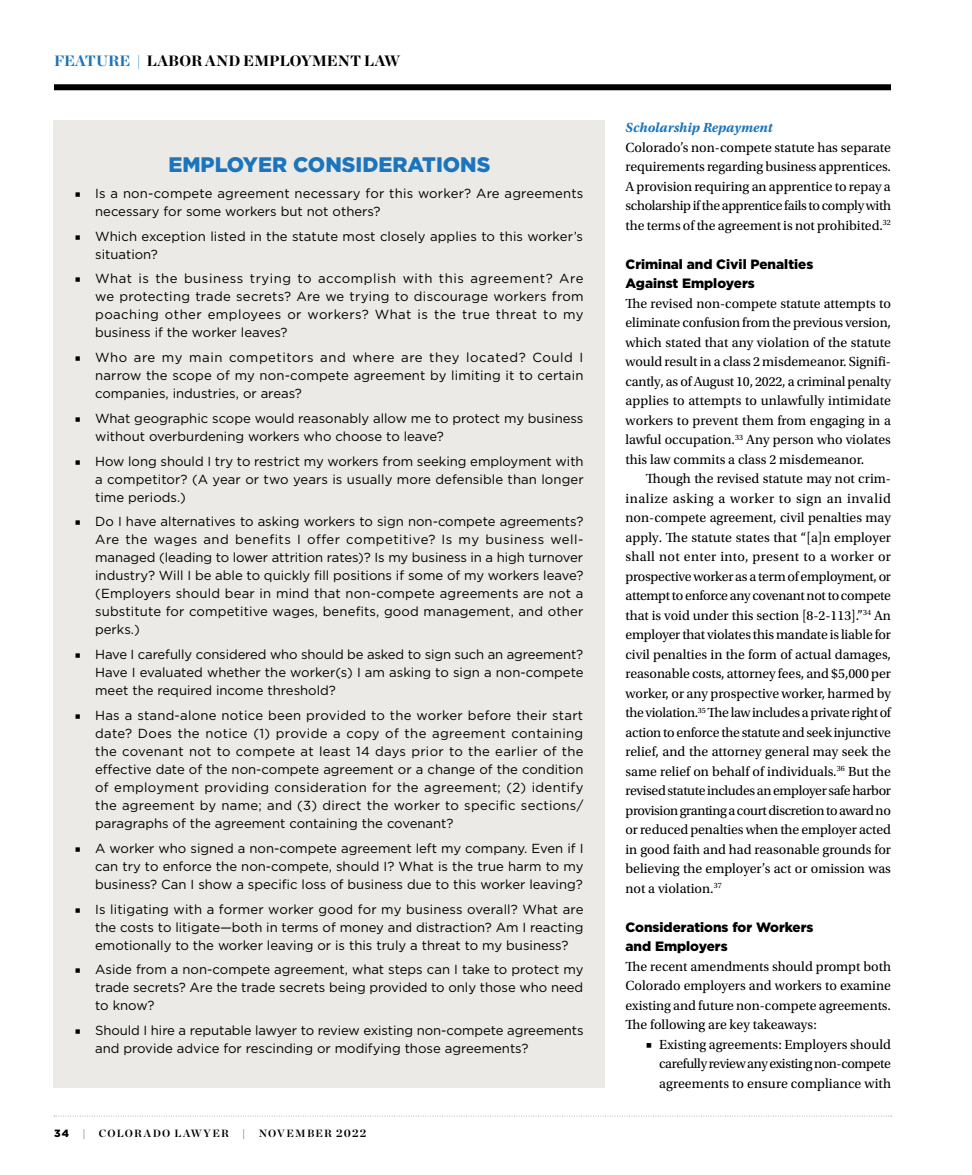
<style>
.page{position:relative;width:972px;height:1175px;background:#fff}
.page>*{position:absolute;margin:0;border:0;box-sizing:border-box;transform-origin:0 0}
.t1{font:900 21px "Gotham";color:#1c75bc}
.t2{font:900 15px "Chronicle Display";color:#000}
.t3{font:13.8px/19.5px "Utopia Std";color:#000;text-align:justify}
.t4{font:italic 700 13.8px "Utopia Std";color:#1c75bc}
.t5{font:900 13.5px/19.5px "Gotham";color:#000}
.t6{font:13.2px/18px "Gotham";color:#000;text-align:justify}
.t7{font:700 10.5px "Chronicle Display";letter-spacing:.12em;color:#000}
.t8{font:900 10.5px "Gotham";color:#000}
.s1{color:#1c75bc}
.s2{font-family:"Utopia Std"}
.s3{font-size:11.25px}
</style>
<div class="page">
<svg style="left:54px;top:1115px;width:838px;height:1px"></svg>
<div style="left:54px;top:84px;width:837px;height:6px;background:#000"></div>
<div style="left:54px;top:121px;width:551px;height:967px;background:#ebeae7"></div>
<p class="t2" style="left:54px;top:48px;width:348px"><span class="s1">FEATURE |</span> LABOR AND EMPLOYMENT LAW</p>
<h1 class="t1" style="left:168px;top:150px;width:324px">EMPLOYER CONSIDERATIONS</h1>
<p class="t6" style="left:95px;top:184px;width:490px;text-indent:-20px"><span class="s2">■</span> Is a non-compete agreement necessary for this worker? Are agreements necessary for some workers but not others?</p>
<p class="t6" style="left:95px;top:227px;width:490px;text-indent:-20px"><span class="s2">■</span> Which exception listed in the statute most closely applies to this worker’s situation?</p>
<p class="t6" style="left:95px;top:269px;width:490px;text-indent:-20px"><span class="s2">■</span> What is the business trying to accomplish with this agreement? Are we protecting trade secrets? Are we trying to discourage workers from poaching other employees or workers? What is the true threat to my business if the worker leaves?</p>
<p class="t6" style="left:95px;top:348px;width:490px;text-indent:-20px"><span class="s2">■</span> Who are my main competitors and where are they located? Could I narrow the scope of my non-compete agreement by limiting it to certain companies, industries, or areas?</p>
<p class="t6" style="left:95px;top:409px;width:490px;text-indent:-20px"><span class="s2">■</span> What geographic scope would reasonably allow me to protect my business without overburdening workers who choose to leave?</p>
<p class="t6" style="left:95px;top:452px;width:490px;text-indent:-20px"><span class="s2">■</span> How long should I try to restrict my workers from seeking employment with a competitor? (A year or two years is usually more defensible than longer time periods.)</p>
<p class="t6" style="left:95px;top:512px;width:490px;text-indent:-20px"><span class="s2">■</span> Do I have alternatives to asking workers to sign non-compete agreements?<br>Are the wages and benefits I offer competitive? Is my business well&shy;managed (leading to lower attrition rates)? Is my business in a high turnover industry? Will I be able to quickly fill positions if some of my workers leave? (Employers should bear in mind that non-compete agreements are not a substitute for competitive wages, benefits, good management, and other perks.)</p>
<p class="t6" style="left:95px;top:645px;width:490px;text-indent:-20px"><span class="s2">■</span> Have I carefully considered who should be asked to sign such an agreement?<br>Have I evaluated whether the worker(s) I am asking to sign a non-compete meet the required income threshold?</p>
<p class="t6" style="left:95px;top:706px;width:490px;text-indent:-20px"><span class="s2">■</span> Has a stand-alone notice been provided to the worker before their start date? Does the notice (1) provide a copy of the agreement containing the covenant not to compete at least 14 days prior to the earlier of the effective date of the non-compete agreement or a change of the condition of employment providing consideration for the agreement; (2) identify the agreement by name; and (3) direct the worker to specific sections/ paragraphs of the agreement containing the covenant?</p>
<p class="t6" style="left:95px;top:838px;width:490px;text-indent:-20px"><span class="s2">■</span> A worker who signed a non-compete agreement left my company. Even if I can try to enforce the non-compete, should I? What is the true harm to my business? Can I show a specific loss of business due to this worker leaving?</p>
<p class="t6" style="left:95px;top:899px;width:490px;text-indent:-20px"><span class="s2">■</span> Is litigating with a former worker good for my business overall? What are the costs to litigate—both in terms of money and distraction? Am I reacting emotionally to the worker leaving or is this truly a threat to my business?</p>
<p class="t6" style="left:95px;top:960px;width:490px;text-indent:-20px"><span class="s2">■</span> Aside from a non-compete agreement, what steps can I take to protect my trade secrets? Are the trade secrets being provided to only those who need to know?</p>
<p class="t6" style="left:95px;top:1021px;width:490px;text-indent:-20px"><span class="s2">■</span> Should I hire a reputable lawyer to review existing non-compete agreements and provide advice for rescinding or modifying those agreements?</p>
<p class="t8" style="left:54px;top:1126px;width:17px">34</p>
<p class="t7" style="left:82px;top:1125px;width:5px">|</p>
<p class="t7" style="left:99px;top:1125px;width:132px">COLORADO LAWYER</p>
<p class="t7" style="left:242px;top:1125px;width:5px">|</p>
<p class="t7" style="left:259px;top:1125px;width:109px">NOVEMBER <span class="s3">2022</span></p>
<p class="t4" style="left:626px;top:119px;width:149px">Scholarship Repayment</p>
<p class="t3" style="left:626px;top:138px;width:267px">Colorado’s non-compete statute has separate requirements regarding business apprentices.<br>A provision requiring an apprentice to repay a scholarship if the apprentice fails to comply with the terms of the agreement is not prohibited.<sup>32</sup></p>
<p class="t5" style="left:626px;top:254px;width:189px">Criminal and Civil Penalties<br>Against Employers</p>
<p class="t3" style="left:625px;top:294px;width:267px">The revised non-compete statute attempts to eliminate confusion from the previous version, which stated that any violation of the statute would result in a class 2 misdemeanor. Signifi&shy;cantly, as of August 10, 2022, a criminal penalty applies to attempts to unlawfully intimidate workers to prevent them from engaging in a lawful occupation.<sup>33</sup> Any person who violates this law commits a class 2 misdemeanor.</p>
<p class="t3" style="left:625px;top:469px;width:267px;text-indent:20px">Though the revised statute may not crim&shy;inalize asking a worker to sign an invalid non-compete agreement, civil penalties may apply. The statute states that “[a]n employer shall not enter into, present to a worker or prospective worker as a term of employment, or attempt to enforce any covenant not to compete that is void under this section [8-2-113].”<sup>34</sup> An employer that violates this mandate is liable for civil penalties in the form of actual damages, reasonable costs, attorney fees, and $5,000 per worker, or any prospective worker, harmed by the violation.<sup>35</sup> The law includes a private right of action to enforce the statute and seek injunctive relief, and the attorney general may seek the same relief on behalf of individuals.<sup>36</sup> But the revised statute includes an employer safe harbor provision granting a court discretion to award no or reduced penalties when the employer acted in good faith and had reasonable grounds for believing the employer’s act or omission was not a violation.<sup>37</sup></p>
<p class="t5" style="left:626px;top:917px;width:189px">Considerations for Workers and Employers</p>
<p class="t3" style="left:626px;top:957px;width:267px">The recent amendments should prompt both Colorado employers and workers to examine existing and future non-compete agreements.<br>The following are key takeaways:</p>
<p class="t3" style="left:659px;top:1035px;width:233px;text-indent:-14px">■ Existing agreements: Employers should carefully review any existing non-compete agreements to ensure compliance with</p>
</div>
